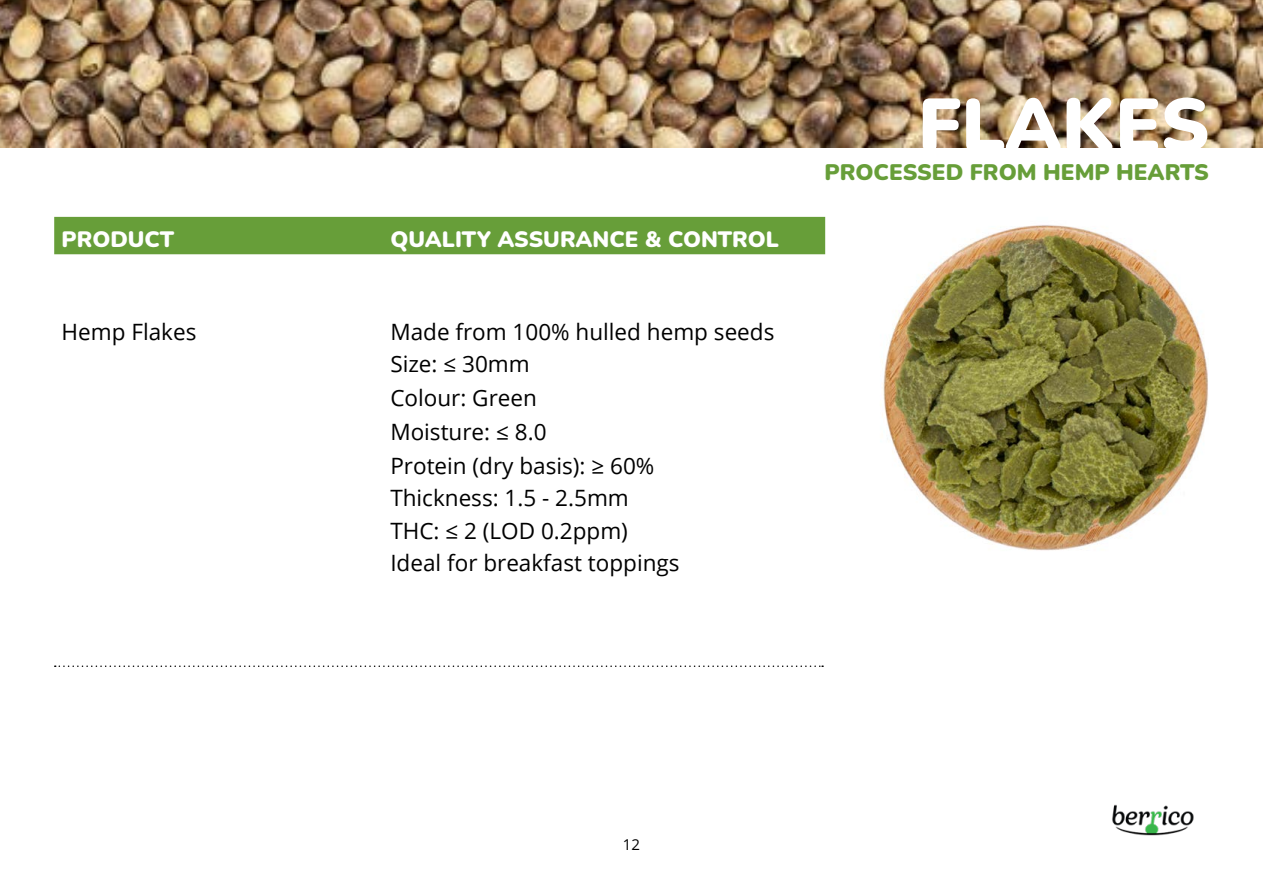
<style>
.page{position:relative;width:1263px;height:893px;background:#fff}
.page>*{position:absolute;margin:0;border:0;box-sizing:border-box;transform-origin:0 0}
.t1{font:900 75px "Nunito";color:#fff}
.t2{font:22.5px/32.8px "Open Sans";color:#000}
.t3{font:900 22.5px "Nunito";color:#679e39}
.t4{font:900 22.35px "Nunito";color:#fff}
.t5{font:15px "Open Sans";color:#000}
</style>
<div class="page">
<img style="left:0;top:0;width:1263px;height:147px">
<div style="left:54px;top:217px;width:771px;height:37px;background:#679e39"></div>
<img style="left:882px;top:225px;width:327px;height:326px">
<svg style="left:55px;top:665px;width:768px;height:2px"></svg>
<img style="left:1112px;top:804px;width:82px;height:32px">
<p class="t4" style="left:62px;top:223px;width:114px">PRODUCT</p>
<p class="t4" style="left:390px;top:223px;width:390px">QUALITY ASSURANCE &amp; CONTROL</p>
<p class="t2" style="left:62px;top:315px;width:136px">Hemp Flakes</p>
<p class="t2" style="left:390px;top:315px;width:386px">Made from 100% hulled hemp seeds<br>Size: ≤ 30mm<br>Colour: Green<br>Moisture: ≤ 8.0<br>Protein (dry basis): ≥ 60%<br>Thickness: 1.5 - 2.5mm<br>THC: ≤ 2 (LOD 0.2ppm)<br>Ideal for breakfast toppings</p>
<h1 class="t1" style="left:918px;top:71px;width:293px">FLAKES</h1>
<p class="t3" style="left:824px;top:156px;width:386px">PROCESSED FROM HEMP HEARTS</p>
<p class="t5" style="left:623px;top:834px;width:19px">12</p>
</div>
